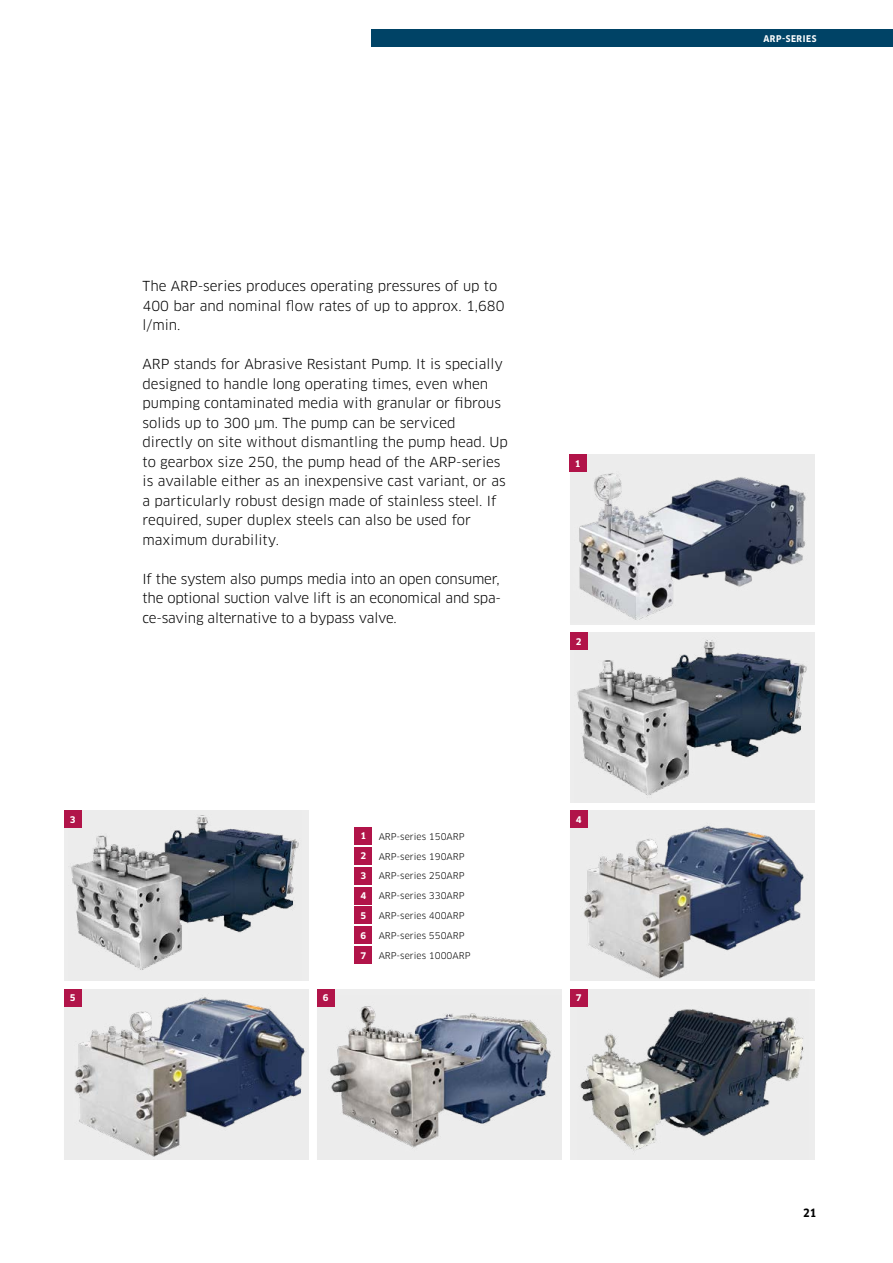
<style>
.page{position:relative;width:893px;height:1263px;background:#fff}
.page>*{position:absolute;margin:0;border:0;box-sizing:border-box;transform-origin:0 0}
.t1{font:13.5px/19.5px "Clan Pro";color:#000}
.t2{font:700 11.25px "Clan Pro Narr";color:#000}
.t3{font:9px "Clan Pro";color:#000}
.t4{font:700 9px "Clan Pro";color:#fff}
.t5{font:700 9px "Clan Pro Narr";letter-spacing:.06em;color:#fff}
</style>
<div class="page">
<div style="left:372px;top:30px;width:521px;height:17px;background:#004366"></div>
<div style="left:64px;top:810px;width:244px;height:170px;background:#ededed"></div>
<img style="left:71px;top:810px;width:228px;height:160px">
<div style="left:64px;top:810px;width:17px;height:18px;background:#b11449"></div>
<img style="left:570px;top:455px;width:244px;height:168px">
<div style="left:569px;top:455px;width:17px;height:17px;background:#b11449"></div>
<img style="left:64px;top:989px;width:244px;height:170px">
<div style="left:64px;top:989px;width:17px;height:18px;background:#b11449"></div>
<img style="left:570px;top:810px;width:244px;height:170px">
<div style="left:570px;top:810px;width:17px;height:18px;background:#b11449"></div>
<div style="left:317px;top:989px;width:244px;height:170px;background:#ededed"></div>
<img style="left:330px;top:995px;width:221px;height:154px">
<div style="left:570px;top:989px;width:244px;height:170px;background:#ededed"></div>
<img style="left:580px;top:989px;width:224px;height:162px">
<div style="left:570px;top:989px;width:17px;height:18px;background:#b11449"></div>
<div style="left:570px;top:633px;width:244px;height:170px;background:#ededed"></div>
<img style="left:577px;top:633px;width:230px;height:163px">
<div style="left:570px;top:633px;width:17px;height:17px;background:#b11449"></div>
<div style="left:355px;top:907px;width:17px;height:17px;background:#b11449"></div>
<div style="left:355px;top:827px;width:17px;height:18px;background:#b11449"></div>
<div style="left:355px;top:946px;width:17px;height:18px;background:#b11449"></div>
<div style="left:355px;top:867px;width:17px;height:17px;background:#b11449"></div>
<div style="left:355px;top:926px;width:17px;height:18px;background:#b11449"></div>
<div style="left:355px;top:847px;width:17px;height:17px;background:#b11449"></div>
<div style="left:355px;top:887px;width:17px;height:17px;background:#b11449"></div>
<div style="left:317px;top:989px;width:17px;height:18px;background:#b11449"></div>
<p class="t1" style="left:143px;top:276px;width:363px">The ARP-series produces operating pressures of up to<br>400 bar and nominal flow rates of up to approx. 1,680 l/min.</p>
<p class="t1" style="left:143px;top:354px;width:367px">ARP stands for Abrasive Resistant Pump. It is specially designed to handle long operating times, even when pumping contaminated media with granular or fibrous solids up to 300 μm. The pump can be serviced directly on site without dismantling the pump head. Up to gearbox size 250, the pump head of the ARP-series is available either as an inexpensive cast variant, or as a particularly robust design made of stainless steel. If required, super duplex steels can also be used for maximum durability.</p>
<p class="t1" style="left:143px;top:569px;width:360px;text-align:justify">If the system also pumps media into an open consumer, the optional suction valve lift is an economical and spa&shy;ce-saving alternative to a bypass valve.</p>
<p class="t4" style="left:70px;top:814px;width:7px">3</p>
<p class="t4" style="left:70px;top:993px;width:7px">5</p>
<p class="t4" style="left:323px;top:993px;width:7px">6</p>
<p class="t4" style="left:361px;top:831px;width:7px">1</p>
<p class="t4" style="left:361px;top:851px;width:7px">2</p>
<p class="t4" style="left:361px;top:890px;width:7px">4</p>
<p class="t4" style="left:361px;top:871px;width:7px">3</p>
<p class="t4" style="left:361px;top:910px;width:7px">5</p>
<p class="t4" style="left:361px;top:930px;width:7px">6</p>
<p class="t4" style="left:361px;top:950px;width:7px">7</p>
<p class="t3" style="left:379px;top:831px;width:87px">ARP-series 150ARP</p>
<p class="t3" style="left:379px;top:851px;width:87px">ARP-series 190ARP</p>
<p class="t3" style="left:379px;top:871px;width:87px">ARP-series 250ARP</p>
<p class="t3" style="left:379px;top:890px;width:87px">ARP-series 330ARP</p>
<p class="t3" style="left:379px;top:910px;width:87px">ARP-series 400ARP</p>
<p class="t3" style="left:379px;top:930px;width:87px">ARP-series 550ARP</p>
<p class="t3" style="left:379px;top:950px;width:93px">ARP-series 1000ARP</p>
<p class="t4" style="left:575px;top:458px;width:7px">1</p>
<p class="t4" style="left:576px;top:636px;width:7px">2</p>
<p class="t4" style="left:576px;top:814px;width:7px">4</p>
<p class="t4" style="left:576px;top:993px;width:7px">7</p>
<p class="t5" style="left:763px;top:33px;width:55px">ARP-SERIES</p>
<p class="t2" style="left:803px;top:1206px;width:15px">21</p>
</div>
